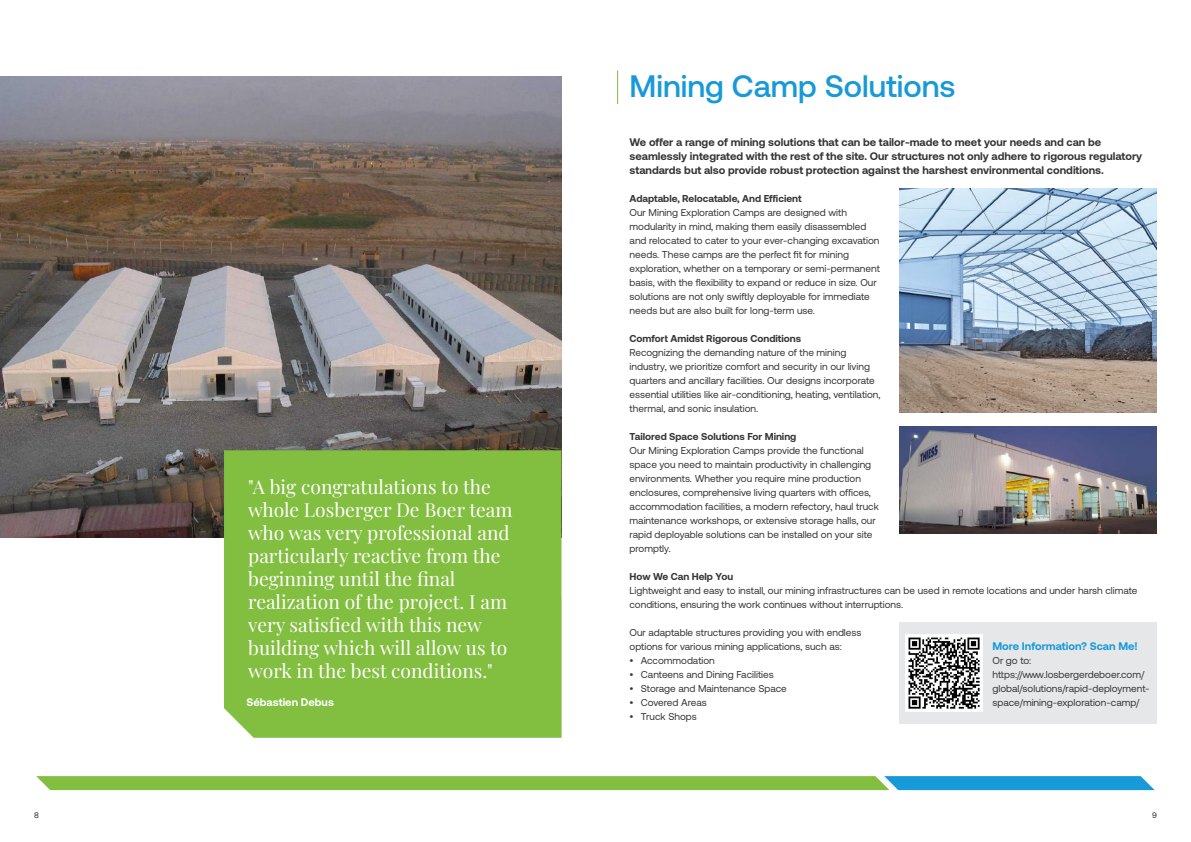
<style>
.page{position:relative;width:1191px;height:842px;background:#fff}
.page>*{position:absolute;margin:0;border:0;box-sizing:border-box;transform-origin:0 0}
.t1{font:500 31px "Aeonik";color:#179ad7}
.t2{font:19.2px/23px "Playfair Display";color:#fff}
.t3{font:700 11px/14px "Aeonik";color:#363536}
.t4{font:700 11px "Aeonik";color:#179ad7}
.t5{font:700 11px "Aeonik";color:#fff}
.t6{font:10px/14px "Aeonik";color:#363536}
.t7{font:700 10px "Aeonik";color:#363536}
.t8{font:8px "Aeonik";color:#231f20}
</style>
<div class="page">
<img style="left:0;top:76px;width:561px;height:461px">
<div style="left:899px;top:622px;width:258px;height:102px;background:#e6e7e9"></div>
<img style="left:905px;top:634px;width:77px;height:77px">
<img style="left:899px;top:188px;width:258px;height:224px">
<img style="left:899px;top:426px;width:258px;height:107px">
<svg style="left:36px;top:776px;width:1118px;height:14px;background:#6cb767"></svg>
<hr style="left:617px;top:70px;width:1px;height:34px;background:#82be40">
<div style="left:224px;top:450px;width:337px;height:288px;background:#82be40"></div>
<p class="t2" style="left:248px;top:474px;width:266px">"A big congratulations to the whole Losberger De Boer team who was very professional and particularly reactive from the beginning until the final realization of the project. I am very satisfied with this new building which will allow us to work in the best conditions."</p>
<p class="t5" style="left:247px;top:696px;width:89px">Sébastien Debus</p>
<h1 class="t1" style="left:629px;top:69px;width:327px">Mining Camp Solutions</h1>
<p class="t3" style="left:629px;top:135px;width:514px">We offer a range of mining solutions that can be tailor-made to meet your needs and can be seamlessly integrated with the rest of the site. Our structures not only adhere to rigorous regulatory standards but also provide robust protection against the harshest environmental conditions.</p>
<p class="t7" style="left:629px;top:193px;width:173px">Adaptable, Relocatable, And Efficient</p>
<p class="t6" style="left:629px;top:206px;width:251px">Our Mining Exploration Camps are designed with modularity in mind, making them easily disassembled and relocated to cater to your ever-changing excavation needs. These camps are the perfect fit for mining exploration, whether on a temporary or semi-permanent basis, with the flexibility to expand or reduce in size. Our solutions are not only swiftly deployable for immediate needs but are also built for long-term use.</p>
<p class="t7" style="left:629px;top:333px;width:173px">Comfort Amidst Rigorous Conditions</p>
<p class="t6" style="left:629px;top:346px;width:252px">Recognizing the demanding nature of the mining industry, we prioritize comfort and security in our living quarters and ancillary facilities. Our designs incorporate essential utilities like air-conditioning, heating, ventilation, thermal, and sonic insulation.</p>
<p class="t7" style="left:629px;top:431px;width:168px">Tailored Space Solutions For Mining</p>
<p class="t6" style="left:629px;top:444px;width:251px">Our Mining Exploration Camps provide the functional space you need to maintain productivity in challenging environments. Whether you require mine production enclosures, comprehensive living quarters with offices, accommodation facilities, a modern refectory, haul truck maintenance workshops, or extensive storage halls, our rapid deployable solutions can be installed on your site promptly.</p>
<p class="t7" style="left:629px;top:571px;width:105px">How We Can Help You</p>
<p class="t6" style="left:629px;top:584px;width:509px">Lightweight and easy to install, our mining infrastructures can be used in remote locations and under harsh climate conditions, ensuring the work continues without interruptions.</p>
<p class="t6" style="left:629px;top:626px;width:233px">Our adaptable structures providing you with endless options for various mining applications, such as:</p>
<p class="t6" style="left:629px;top:654px;width:87px">• Accommodation</p>
<p class="t6" style="left:629px;top:668px;width:146px">• Canteens and Dining Facilities</p>
<p class="t6" style="left:629px;top:682px;width:159px">• Storage and Maintenance Space</p>
<p class="t6" style="left:629px;top:696px;width:79px">• Covered Areas</p>
<p class="t6" style="left:629px;top:710px;width:69px">• Truck Shops</p>
<p class="t4" style="left:992px;top:640px;width:147px">More Information? Scan Me!</p>
<p class="t6" style="left:992px;top:654px;width:159px">Or go to: https://www.losbergerdeboer.com/ global/solutions/rapid-deployment&shy;space/mining-exploration-camp/</p>
<p class="t8" style="left:34px;top:811px;width:6px">8</p>
<p class="t8" style="left:1152px;top:811px;width:6px">9</p>
</div>
